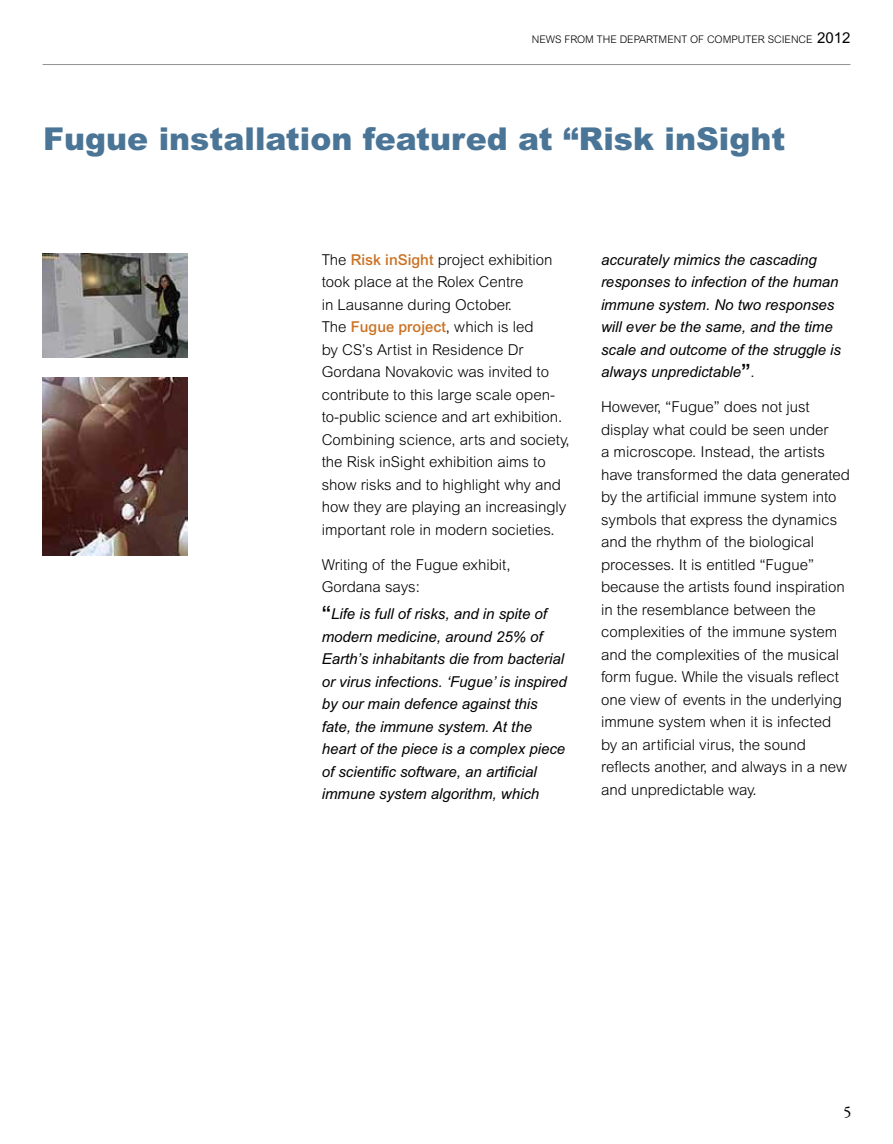
<style>
.page{position:relative;width:893px;height:1144px;background:#fff}
.page>*{position:absolute;margin:0;border:0;box-sizing:border-box;transform-origin:0 0}
.t1{font:900 31.5px "Arial MT Std";color:#4a7597}
.t2{font:16.5px "Garamond Premr Pro";color:#000}
.t3{font:300 15px/22.5px "Arial MT Std";color:#000}
.t4{font:italic 15px/22.5px "Arial MT Std";color:#000}
.t5{font:300 10.5px "Arial MT Std";color:#000}
.s1{font-weight:400;font-size:15px}
.s2{font-weight:500;color:#cb7223}
.s3{font-weight:500;font-style:normal;font-size:22.5px}
.s4{font-weight:300;font-style:normal}
</style>
<div class="page">
<hr style="left:43px;top:64px;width:807px;height:1px;background:#929291">
<img style="left:43px;top:254px;width:144px;height:103px">
<img style="left:43px;top:377px;width:144px;height:178px">
<p class="t5" style="left:532px;top:33px;width:320px">NEWS FROM THE DEPARTMENT OF COMPUTER SCIENCE <span class="s1">2012</span></p>
<h1 class="t1" style="left:43px;top:119px;width:744px">Fugue installation featured at “Risk inSight</h1>
<p class="t3" style="left:322px;top:248px;width:249px">The <span class="s2">Risk inSight</span> project exhibition took place at the Rolex Centre<br>in Lausanne during October.<br>The <span class="s2">Fugue project</span>, which is led<br>by CS’s Artist in Residence Dr Gordana Novakovic was invited to contribute to this large scale open&shy;to-public science and art exhibition.<br>Combining science, arts and society, the Risk inSight exhibition aims to show risks and to highlight why and how they are playing an increasingly important role in modern societies.</p>
<p class="t3" style="left:322px;top:553px;width:190px">Writing of the Fugue exhibit,<br>Gordana says:</p>
<p class="t4" style="left:322px;top:602px;width:247px"><span class="s3">“</span>Life is full of risks, and in spite of modern medicine, around 25% of Earth’s inhabitants die from bacterial or virus infections. ‘Fugue’ is inspired by our main defence against this fate, the immune system. At the heart of the piece is a complex piece of scientific software, an artificial immune system algorithm, which</p>
<p class="t4" style="left:601px;top:248px;width:242px">accurately mimics the cascading responses to infection of the human immune system. No two responses will ever be the same, and the time scale and outcome of the struggle is always unpredictable<span class="s3">”</span><span class="s4">.</span></p>
<p class="t3" style="left:601px;top:396px;width:251px">However, “Fugue” does not just display what could be seen under<br>a microscope. Instead, the artists have transformed the data generated by the artificial immune system into symbols that express the dynamics and the rhythm of the biological processes. It is entitled “Fugue” because the artists found inspiration in the resemblance between the complexities of the immune system and the complexities of the musical form fugue. While the visuals reflect one view of events in the underlying immune system when it is infected by an artificial virus, the sound reflects another, and always in a new and unpredictable way.</p>
<p class="t2" style="left:843px;top:1101px;width:10px">5</p>
</div>
